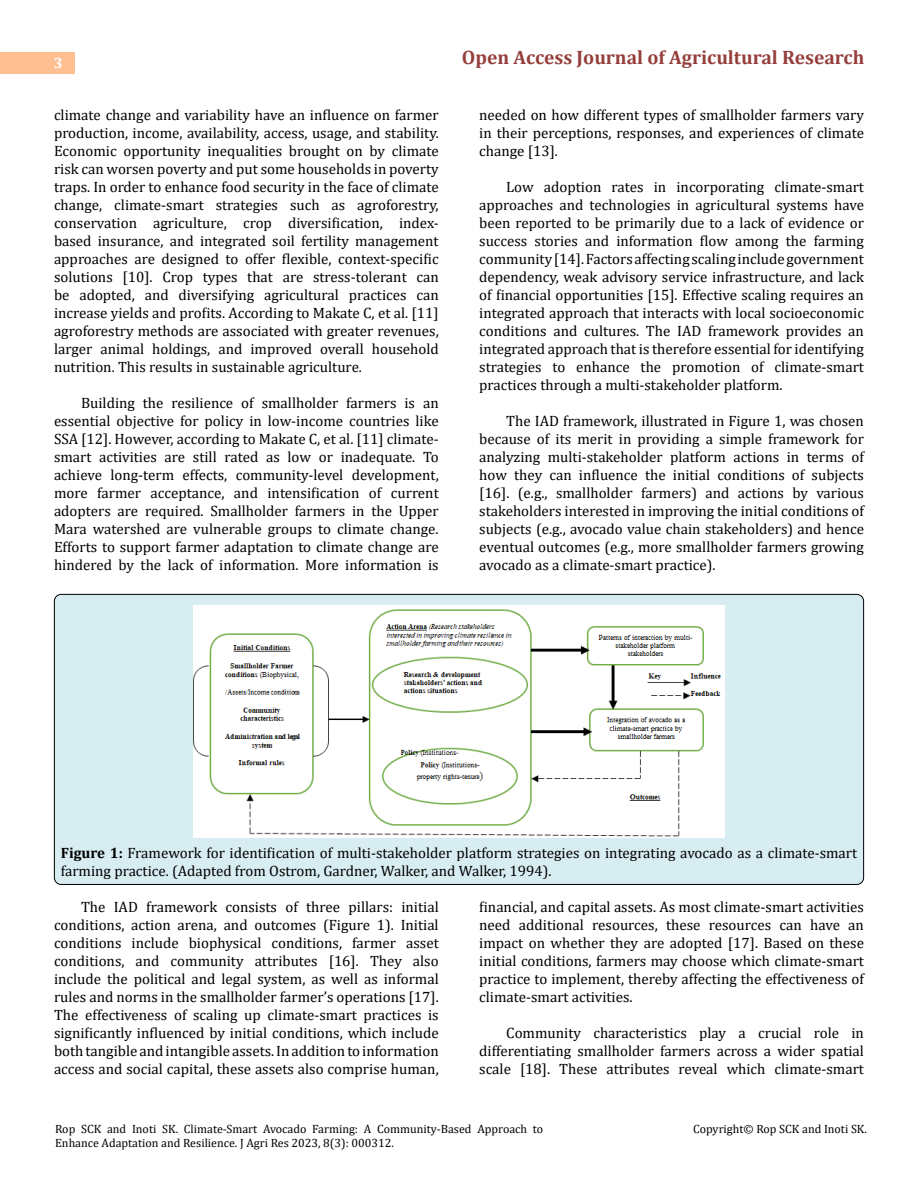
<style>
.page{position:relative;width:918px;height:1188px;background:#fff}
.page>*{position:absolute;margin:0;border:0;box-sizing:border-box;transform-origin:0 0}
.t1{font:700 19.5px "Cambria";color:#953f3c}
.t2{font:15px/18px "Cambria";color:#000;text-align:justify}
.t3{font:700 15px "Cambria";color:#fff}
.t4{font:12px/14.4px "Cambria";color:#000}
.s1{font-weight:700}
</style>
<div class="page">
<div style="left:0;top:52px;width:74px;height:21px;background:#ffbf91"></div>
<div style="left:54px;top:594px;width:810px;height:290px;background:#d8edf2;border-radius:7px"></div>
<img style="left:194px;top:606px;width:530px;height:232px">
<p class="t3" style="left:54px;top:53px;width:10px">3</p>
<p class="t2" style="left:54px;top:105px;width:386px">climate change and variability have an influence on farmer production, income, availability, access, usage, and stability.<br>Economic opportunity inequalities brought on by climate risk can worsen poverty and put some households in poverty traps. In order to enhance food security in the face of climate change, climate-smart strategies such as agroforestry, conservation agriculture, crop diversification, index&shy;based insurance, and integrated soil fertility management approaches are designed to offer flexible, context-specific solutions [10]. Crop types that are stress-tolerant can be adopted, and diversifying agricultural practices can increase yields and profits. According to Makate C, et al. [11] agroforestry methods are associated with greater revenues, larger animal holdings, and improved overall household nutrition. This results in sustainable agriculture.</p>
<p class="t2" style="left:54px;top:393px;width:386px;text-indent:27px">Building the resilience of smallholder farmers is an essential objective for policy in low-income countries like SSA [12]. However, according to Makate C, et al. [11] climate&shy;smart activities are still rated as low or inadequate. To achieve long-term effects, community-level development, more farmer acceptance, and intensification of current adopters are required. Smallholder farmers in the Upper Mara watershed are vulnerable groups to climate change.<br>Efforts to support farmer adaptation to climate change are hindered by the lack of information. More information is</p>
<h1 class="t1" style="left:462px;top:44px;width:404px">Open Access Journal of Agricultural Research</h1>
<p class="t2" style="left:479px;top:105px;width:386px">needed on how different types of smallholder farmers vary in their perceptions, responses, and experiences of climate change [13].</p>
<p class="t2" style="left:479px;top:177px;width:386px;text-indent:27px">Low adoption rates in incorporating climate-smart approaches and technologies in agricultural systems have been reported to be primarily due to a lack of evidence or success stories and information flow among the farming community [14]. Factors affecting scaling include government dependency, weak advisory service infrastructure, and lack of financial opportunities [15]. Effective scaling requires an integrated approach that interacts with local socioeconomic conditions and cultures. The IAD framework provides an integrated approach that is therefore essential for identifying strategies to enhance the promotion of climate-smart practices through a multi-stakeholder platform.</p>
<p class="t2" style="left:479px;top:411px;width:386px;text-indent:27px">The IAD framework, illustrated in Figure 1, was chosen because of its merit in providing a simple framework for analyzing multi-stakeholder platform actions in terms of how they can influence the initial conditions of subjects [16]. (e.g., smallholder farmers) and actions by various stakeholders interested in improving the initial conditions of subjects (e.g., avocado value chain stakeholders) and hence eventual outcomes (e.g., more smallholder farmers growing avocado as a climate-smart practice).</p>
<p class="t2" style="left:61px;top:843px;width:798px"><span class="s1">Figure 1:</span> Framework for identification of multi-stakeholder platform strategies on integrating avocado as a climate-smart farming practice. (Adapted from Ostrom, Gardner, Walker, and Walker, 1994).</p>
<p class="t2" style="left:54px;top:897px;width:386px;text-indent:27px">The IAD framework consists of three pillars: initial conditions, action arena, and outcomes (Figure 1). Initial conditions include biophysical conditions, farmer asset conditions, and community attributes [16]. They also include the political and legal system, as well as informal rules and norms in the smallholder farmer’s operations [17].<br>The effectiveness of scaling up climate-smart practices is significantly influenced by initial conditions, which include both tangible and intangible assets. In addition to information access and social capital, these assets also comprise human,</p>
<p class="t2" style="left:479px;top:897px;width:386px">financial, and capital assets. As most climate-smart activities need additional resources, these resources can have an impact on whether they are adopted [17]. Based on these initial conditions, farmers may choose which climate-smart practice to implement, thereby affecting the effectiveness of climate-smart activities.</p>
<p class="t2" style="left:479px;top:1023px;width:386px;text-indent:27px">Community characteristics play a crucial role in differentiating smallholder farmers across a wider spatial scale [18]. These attributes reveal which climate-smart</p>
<p class="t4" style="left:55px;top:1121px;width:490px">Rop SCK and Inoti SK. Climate-Smart Avocado Farming: A Community-Based Approach to<br>Enhance Adaptation and Resilience. J Agri Res 2023, 8(3): 000312.</p>
<p class="t4" style="left:693px;top:1121px;width:175px">Copyright© Rop SCK and Inoti SK.</p>
</div>
